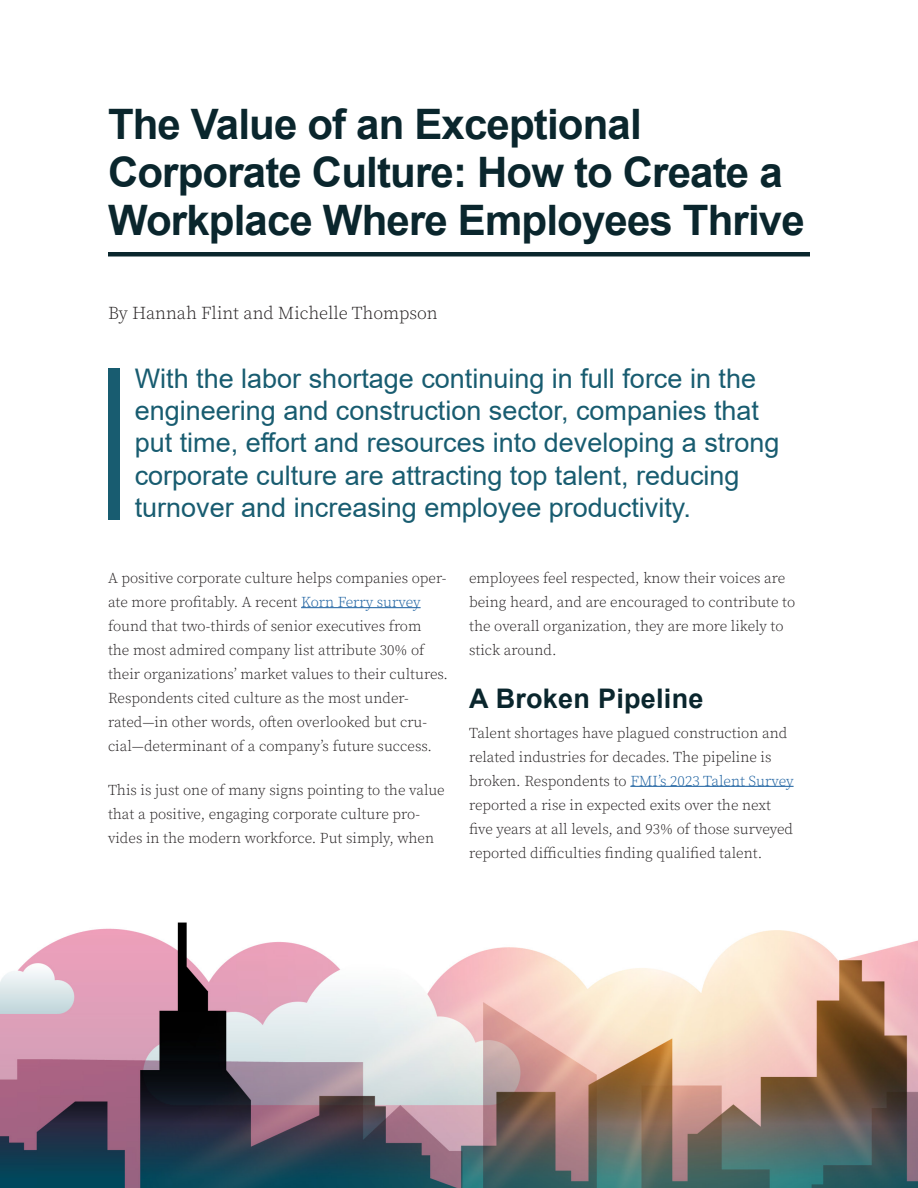
<style>
.page{position:relative;width:918px;height:1188px;background:#fff}
.page>*{position:absolute;margin:0;border:0;box-sizing:border-box;transform-origin:0 0}
.Footnotes{font:700 42px/48px "Arial";letter-spacing:-.02em;color:#0a262d}
.Footnotes-2{font:27px/32.4px "Arial";color:#185c70}
.SUBTITLE{font:700 27px "Arial";letter-spacing:.01em;color:#0a262d}
.body{font:300 18px "Source Serif Pro";color:#231f20}
.body-2{font:300 15px/24px "Source Serif Pro";color:#231f20}
.s1{color:#175d9e}
</style>
<div class="page">
<hr style="left:301px;top:607px;width:120px;height:1px;background:#175d9e">
<hr style="left:630px;top:786px;width:164px;height:1px;background:#175d9e">
<hr style="left:108px;top:252px;width:702px;height:4px;background:#0a262d">
<div style="left:109px;top:368px;width:11px;height:151px;background:#185c70"></div>
<img style="left:0;top:922px;width:918px;height:266px">
<p class="Footnotes" style="left:108px;top:100px;width:698px">The Value of an Exceptional<br>Corporate Culture: How to Create a<br>Workplace Where Employees Thrive</p>
<p class="body" style="left:108px;top:301px;width:331px">By Hannah Flint and Michelle Thompson</p>
<p class="Footnotes-2" style="left:135px;top:362px;width:646px">With the labor shortage continuing in full force in the engineering and construction sector, companies that put time, effort and resources into developing a strong corporate culture are attracting top talent, reducing turnover and increasing employee productivity.</p>
<p class="body-2" style="left:108px;top:566px;width:342px">A positive corporate culture helps companies oper&shy;ate more profitably. A recent <span class="s1">Korn Ferry survey </span>found that two-thirds of senior executives from<br>the most admired company list attribute 30% of their organizations’ market values to their cultures.<br>Respondents cited culture as the most under&shy;rated—in other words, often overlooked but cru&shy;cial—determinant of a company’s future success.</p>
<p class="body-2" style="left:108px;top:778px;width:338px">This is just one of many signs pointing to the value that a positive, engaging corporate culture pro&shy;vides in the modern workforce. Put simply, when</p>
<p class="body-2" style="left:469px;top:566px;width:328px">employees feel respected, know their voices are being heard, and are encouraged to contribute to the overall organization, they are more likely to stick around.</p>
<p class="SUBTITLE" style="left:469px;top:679px;width:236px">A Broken Pipeline</p>
<p class="body-2" style="left:469px;top:721px;width:326px">Talent shortages have plagued construction and related industries for decades. The pipeline is broken. Respondents to <span class="s1">FMI’s 2023 Talent Survey </span>reported a rise in expected exits over the next five years at all levels, and 93% of those surveyed reported difficulties finding qualified talent.</p>
</div>
